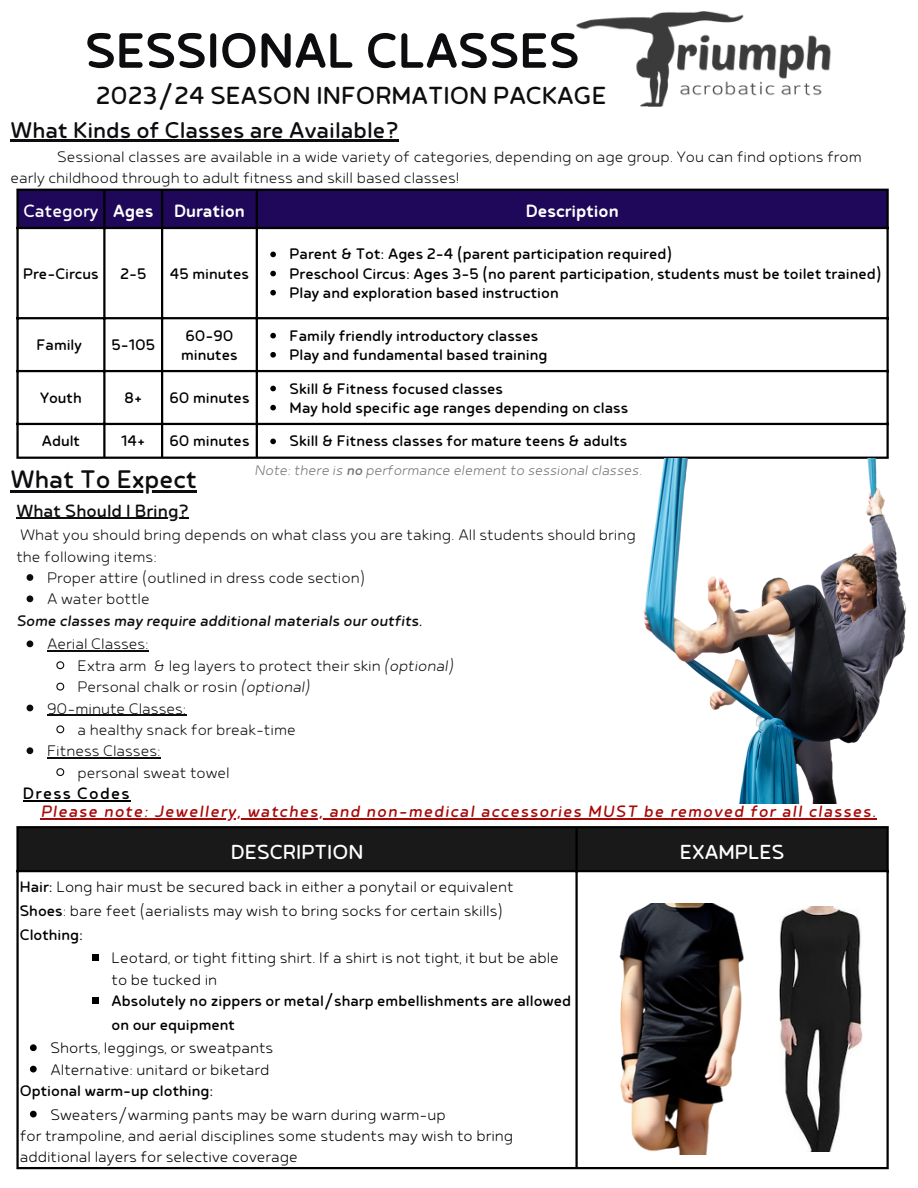
<style>
.page{position:relative;width:918px;height:1188px;background:#fff}
.page>*{position:absolute;margin:0;border:0;box-sizing:border-box;transform-origin:0 0}
.t1{font:500 58.5px "Betm Rounded";color:#0d0c0f}
.t2{font:30px "Betm Rounded";color:#0d0c0f}
.t3{font:29.1px "Betm Rounded";color:#0d0c0f}
.t4{font:27px "Betm Rounded";color:#0d0c0f}
.t5{font:24px "Betm Rounded";color:#fff}
.t6{font:500 21px "Betm Rounded";color:#fff}
.t7{font:21px "Betm Rounded";color:#0d0c0f}
.t8{font:21px "Betm Rounded";color:#fff}
.t9{font:italic 19.5px "Betm Rounded";letter-spacing:.065em;color:#a80909}
.t10{font:19.5px "Betm Rounded";letter-spacing:.065em;color:#000}
.t11{font:18px/19.2px "Betm Rounded";color:#000}
.t12{font:300 18px/21.3px "Betm Rounded";color:#0d0c0f}
.t13{font:300 18px/21.3px "Betm Rounded";color:#000}
.t14{font:italic 18px "Betm Rounded";color:#0d0c0f}
.t15{font:300 16.5px "Betm Rounded";color:#737373}
.s1{font-weight:400;font-style:italic}
.s2{font-weight:400}
</style>
<div class="page">
<div style="left:19px;top:191px;width:867px;height:36px;background:#1f0859"></div>
<svg style="left:270px;top:252px;width:6px;height:5px"></svg>
<svg style="left:270px;top:271px;width:6px;height:5px"></svg>
<svg style="left:270px;top:290px;width:6px;height:5px"></svg>
<svg style="left:270px;top:333px;width:6px;height:5px"></svg>
<svg style="left:270px;top:352px;width:6px;height:6px"></svg>
<svg style="left:270px;top:386px;width:6px;height:5px"></svg>
<svg style="left:270px;top:405px;width:6px;height:5px"></svg>
<svg style="left:270px;top:439px;width:6px;height:5px"></svg>
<hr style="left:16px;top:191px;width:3px;height:266px;background:#000">
<hr style="left:103px;top:191px;width:3px;height:266px;background:#000">
<hr style="left:161px;top:191px;width:2px;height:266px;background:#000">
<hr style="left:256px;top:191px;width:2px;height:266px;background:#000">
<hr style="left:886px;top:191px;width:3px;height:266px;background:#000">
<hr style="left:16px;top:189px;width:873px;height:2px;background:#000">
<hr style="left:16px;top:227px;width:873px;height:2px;background:#000">
<hr style="left:16px;top:317px;width:873px;height:2px;background:#000">
<hr style="left:16px;top:370px;width:873px;height:2px;background:#000">
<hr style="left:16px;top:423px;width:873px;height:2px;background:#000">
<hr style="left:16px;top:457px;width:873px;height:2px;background:#000">
<img style="left:577px;top:12px;width:254px;height:94px">
<div style="left:19px;top:828px;width:867px;height:42px;background:#191919"></div>
<div style="left:92px;top:954px;width:7px;height:7px;background:#000"></div>
<div style="left:92px;top:997px;width:7px;height:7px;background:#000"></div>
<svg style="left:30px;top:1044px;width:7px;height:7px"></svg>
<svg style="left:30px;top:1066px;width:7px;height:6px"></svg>
<svg style="left:30px;top:1111px;width:7px;height:6px"></svg>
<hr style="left:16px;top:828px;width:3px;height:339px;background:#000">
<hr style="left:575px;top:828px;width:3px;height:339px;background:#000">
<hr style="left:886px;top:828px;width:3px;height:339px;background:#000">
<hr style="left:16px;top:826px;width:873px;height:2px;background:#000">
<hr style="left:16px;top:870px;width:873px;height:2px;background:#000">
<hr style="left:16px;top:1167px;width:873px;height:2px;background:#000">
<img style="left:779px;top:907px;width:84px;height:245px">
<img style="left:619px;top:904px;width:125px;height:251px">
<img style="left:643px;top:459px;width:263px;height:344px">
<hr style="left:10px;top:140px;width:389px;height:2px;background:#0d0c0f">
<hr style="left:10px;top:490px;width:187px;height:3px;background:#0d0c0f">
<svg style="left:27px;top:574px;width:6px;height:7px"></svg>
<svg style="left:27px;top:595px;width:6px;height:7px"></svg>
<svg style="left:27px;top:640px;width:6px;height:7px"></svg>
<hr style="left:47px;top:651px;width:102px;height:1px;background:#0d0c0f">
<svg style="left:56px;top:661px;width:9px;height:9px"></svg>
<svg style="left:56px;top:682px;width:9px;height:9px"></svg>
<svg style="left:27px;top:705px;width:6px;height:6px"></svg>
<hr style="left:47px;top:715px;width:139px;height:1px;background:#0d0c0f">
<svg style="left:56px;top:725px;width:9px;height:9px"></svg>
<svg style="left:27px;top:747px;width:6px;height:7px"></svg>
<hr style="left:47px;top:757px;width:114px;height:2px;background:#0d0c0f">
<svg style="left:56px;top:768px;width:9px;height:8px"></svg>
<hr style="left:16px;top:518px;width:173px;height:1px;background:#0d0c0f">
<hr style="left:23px;top:801px;width:108px;height:1px;background:#000">
<hr style="left:41px;top:819px;width:836px;height:1px;background:#a80909">
<p class="t1" style="left:85px;top:6px;width:496px">SESSIONAL CLASSES</p>
<p class="t3" style="left:96px;top:73px;width:512px">2023/24 SEASON INFORMATION PACKAGE</p>
<p class="t4" style="left:10px;top:108px;width:390px">What Kinds of Classes are Available?</p>
<p class="t12" style="left:10px;top:144px;width:853px;text-indent:47px">Sessional classes are available in a wide variety of categories, depending on age group. You can find options from early childhood through to adult fitness and skill based classes!</p>
<p class="t8" style="left:23px;top:194px;width:77px">Category</p>
<p class="t6" style="left:113px;top:195px;width:42px">Ages</p>
<p class="t6" style="left:174px;top:195px;width:72px">Duration</p>
<p class="t6" style="left:526px;top:195px;width:95px">Description</p>
<p class="t11" style="left:23px;top:262px;width:77px">Pre-Circus</p>
<p class="t11" style="left:120px;top:262px;width:28px">2-5</p>
<p class="t11" style="left:170px;top:262px;width:80px">45 minutes</p>
<p class="t11" style="left:290px;top:243px;width:384px">Parent &amp; Tot: Ages 2-4 (parent participation required)</p>
<p class="t11" style="left:290px;top:262px;width:593px">Preschool Circus: Ages 3-5 (no parent participation, students must be toilet trained)</p>
<p class="t11" style="left:290px;top:281px;width:271px">Play and exploration based instruction</p>
<p class="t11" style="left:36px;top:333px;width:47px">Family</p>
<p class="t11" style="left:112px;top:333px;width:45px">5-105</p>
<p class="t11" style="left:181px;top:324px;width:58px">60-90 minutes</p>
<p class="t11" style="left:290px;top:324px;width:250px">Family friendly introductory classes</p>
<p class="t11" style="left:290px;top:343px;width:259px">Play and fundamental based training</p>
<p class="t11" style="left:40px;top:386px;width:43px">Youth</p>
<p class="t11" style="left:124px;top:386px;width:20px">8+</p>
<p class="t11" style="left:169px;top:386px;width:82px">60 minutes</p>
<p class="t11" style="left:290px;top:377px;width:215px">Skill &amp; Fitness focused classes</p>
<p class="t11" style="left:290px;top:396px;width:340px">May hold specific age ranges depending on class</p>
<p class="t11" style="left:42px;top:430px;width:40px">Adult</p>
<p class="t11" style="left:121px;top:430px;width:26px">14+</p>
<p class="t11" style="left:169px;top:430px;width:82px">60 minutes</p>
<p class="t11" style="left:290px;top:430px;width:339px">Skill &amp; Fitness classes for mature teens &amp; adults</p>
<p class="t2" style="left:10px;top:456px;width:188px">What To Expect</p>
<p class="t15" style="left:255px;top:458px;width:389px">Note: there is <span class="s1">no</span> performance element to sessional classes.</p>
<p class="t7" style="left:16px;top:494px;width:174px">What Should I Bring?</p>
<p class="t12" style="left:16px;top:522px;width:621px">What you should bring depends on what class you are taking. All students should bring the following items:</p>
<p class="t12" style="left:47px;top:565px;width:320px">Proper attire (outlined in dress code section)</p>
<p class="t12" style="left:47px;top:587px;width:104px">A water bottle</p>
<p class="t12" style="left:47px;top:632px;width:103px">Aerial Classes:</p>
<p class="t12" style="left:78px;top:653px;width:378px">Extra arm &amp; leg layers to protect their skin (optional)</p>
<p class="t12" style="left:78px;top:674px;width:235px">Personal chalk or rosin (optional)</p>
<p class="t12" style="left:47px;top:696px;width:141px">90-minute Classes:</p>
<p class="t12" style="left:78px;top:717px;width:220px">a healthy snack for break-time</p>
<p class="t12" style="left:47px;top:738px;width:115px">Fitness Classes:</p>
<p class="t12" style="left:78px;top:760px;width:154px">personal sweat towel</p>
<p class="t14" style="left:16px;top:606px;width:407px">Some classes may require additional materials our outfits.</p>
<p class="t10" style="left:23px;top:778px;width:108px">Dress Codes</p>
<p class="t9" style="left:41px;top:796px;width:837px">Please note: Jewellery, watches, and non-medical accessories MUST be removed for all classes.</p>
<p class="t5" style="left:231px;top:833px;width:134px">DESCRIPTION</p>
<p class="t5" style="left:680px;top:833px;width:106px">EXAMPLES</p>
<p class="t13" style="left:20px;top:875px;width:495px"><span class="s2">Hair:</span> Long hair must be secured back in either a ponytail or equivalent</p>
<p class="t13" style="left:20px;top:898px;width:485px"><span class="s2">Shoes</span>: bare feet (aerialists may wish to bring socks for certain skills)</p>
<p class="t11" style="left:20px;top:923px;width:65px">Clothing:</p>
<p class="t13" style="left:112px;top:945px;width:449px">Leotard, or tight fitting shirt. If a shirt is not tight, it but be able to be tucked in</p>
<p class="t11" style="left:112px;top:987px;width:461px;line-height:23.7px">Absolutely no zippers or metal/sharp embellishments are allowed on our equipment</p>
<p class="t13" style="left:50px;top:1035px;width:224px">Shorts, leggings, or sweatpants</p>
<p class="t13" style="left:50px;top:1057px;width:221px">Alternative: unitard or biketard</p>
<p class="t13" style="left:50px;top:1102px;width:397px">Sweaters/warming pants may be warn during warm-up</p>
<p class="t11" style="left:20px;top:1080px;width:195px">Optional warm-up clothing:</p>
<p class="t13" style="left:20px;top:1123px;width:495px">for trampoline, and aerial disciplines some students may wish to bring additional layers for selective coverage</p>
</div>
